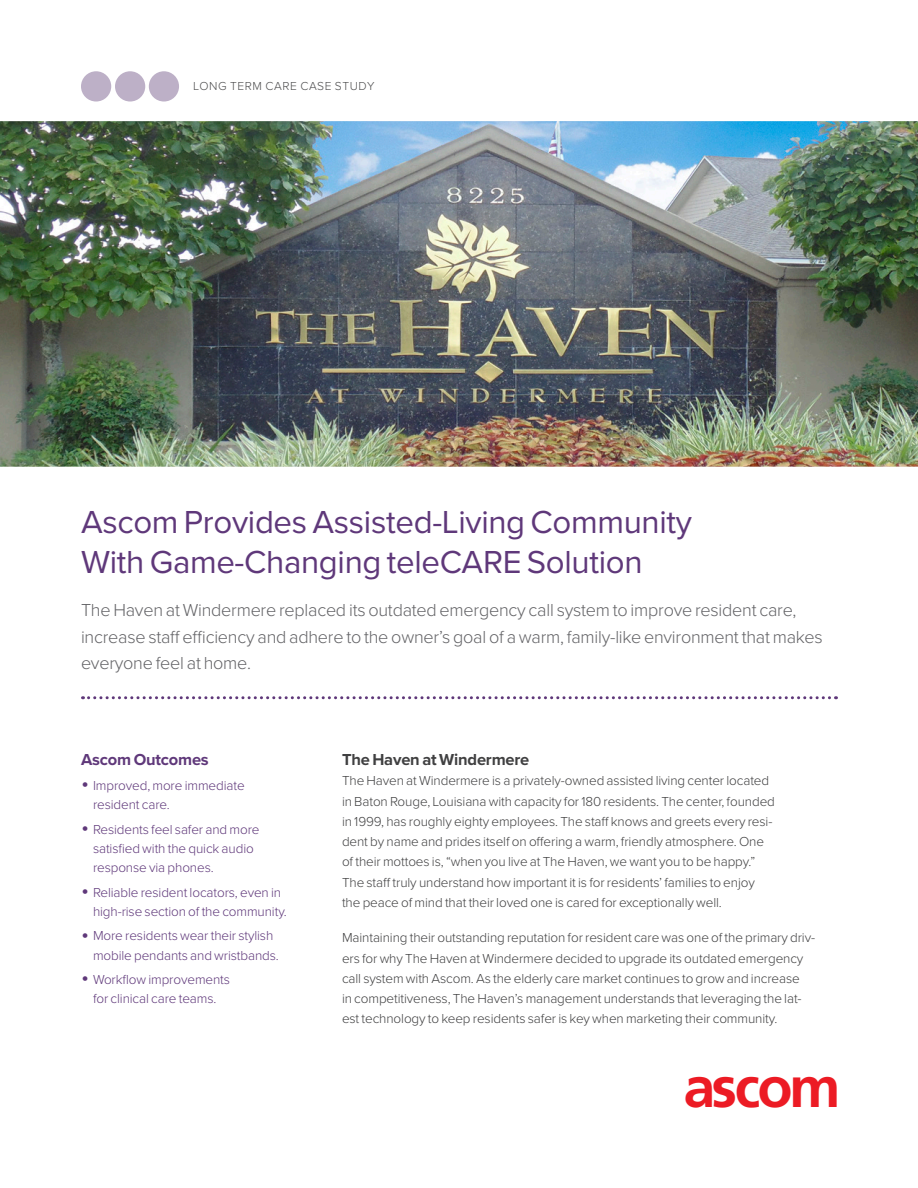
<style>
.page{position:relative;width:918px;height:1188px;background:#fff}
.page>*{position:absolute;margin:0;border:0;box-sizing:border-box;transform-origin:0 0}
.t1{font:42px "Ascom";letter-spacing:-.005em;color:#ec1b24}
.CS3_-_Headline{font:33px/39.6px "Proxima Nova";letter-spacing:-.01em;color:#5f387a}
.CS3_-_Intro_Txt{font:300 18px/26.7px "Proxima Nova";letter-spacing:-.015em;color:#636366}
.BR3_-_Subhead{font:700 16.5px "Proxima Nova";letter-spacing:-.01em;color:#404041}
.BR3_-_Subhead-2{font:700 16.5px "Proxima Nova";letter-spacing:-.01em;color:#5f387a}
.BR3_-_Body_Txt{font:300 13.5px/20.2px "Proxima Nova";letter-spacing:-.01em;color:#404041}
.t2{font:300 13.5px/19.2px "Proxima Nova";letter-spacing:-.01em;color:#5f387a}
.t3{font:300 12px "Proxima Nova";letter-spacing:.05em;color:#4d4d4e}
.s1{font-size:22.5px}
</style>
<div class="page">
<img style="left:0;top:121px;width:918px;height:346px">
<div style="left:81px;top:71px;width:30px;height:31px;background:#bdb0c7;border-radius:50%"></div>
<div style="left:115px;top:71px;width:30px;height:31px;background:#bdb0c7;border-radius:50%"></div>
<div style="left:149px;top:71px;width:30px;height:31px;background:#bdb0c7;border-radius:50%"></div>
<svg style="left:89px;top:696px;width:748px;height:3px"></svg>
<p class="t3" style="left:193px;top:79px;width:183px">LONG TERM CARE CASE STUDY</p>
<p class="CS3_-_Headline" style="left:81px;top:503px;width:613px">Ascom Provides Assisted-Living Community<br>With Game-Changing teleCARE Solution</p>
<p class="CS3_-_Intro_Txt" style="left:81px;top:597px;width:743px">The Haven at Windermere replaced its outdated emergency call system to improve resident care, increase staff efficiency and adhere to the owner’s goal of a warm, family-like environment that makes everyone feel at home.</p>
<p class="BR3_-_Subhead-2" style="left:81px;top:750px;width:129px">Ascom Outcomes</p>
<p class="t2" style="left:93px;top:776px;width:153px;text-indent:-12px"><span class="s1">•</span> Improved, more immediate resident care.</p>
<p class="t2" style="left:93px;top:820px;width:168px;text-indent:-12px"><span class="s1">•</span> Residents feel safer and more satisfied with the quick audio response via phones.</p>
<p class="t2" style="left:93px;top:883px;width:195px;text-indent:-12px"><span class="s1">•</span> Reliable resident locators, even in high-rise section of the community.</p>
<p class="t2" style="left:93px;top:927px;width:187px;text-indent:-12px"><span class="s1">•</span> More residents wear their stylish mobile pendants and wristbands.</p>
<p class="t2" style="left:81px;top:970px;width:151px;text-align:center"><span class="s1">•</span> Workflow improvements for clinical care teams.</p>
<p class="BR3_-_Subhead" style="left:342px;top:750px;width:189px">The Haven at Windermere</p>
<p class="BR3_-_Body_Txt" style="left:342px;top:771px;width:434px">The Haven at Windermere is a privately-owned assisted living center located in Baton Rouge, Louisiana with capacity for 180 residents. The center, founded in 1999, has roughly eighty employees. The staff knows and greets every resi&shy;dent by name and prides itself on offering a warm, friendly atmosphere. One of their mottoes is, “when you live at The Haven, we want you to be happy.” The staff truly understand how important it is for residents’ families to enjoy the peace of mind that their loved one is cared for exceptionally well.</p>
<p class="BR3_-_Body_Txt" style="left:342px;top:928px;width:475px">Maintaining their outstanding reputation for resident care was one of the primary driv&shy;ers for why The Haven at Windermere decided to upgrade its outdated emergency call system with Ascom. As the elderly care market continues to grow and increase<br>in competitiveness, The Haven’s management understands that leveraging the lat&shy;est technology to keep residents safer is key when marketing their community.</p>
<h1 class="t1" style="left:685px;top:1076px;width:153px">ASCOM</h1>
</div>
